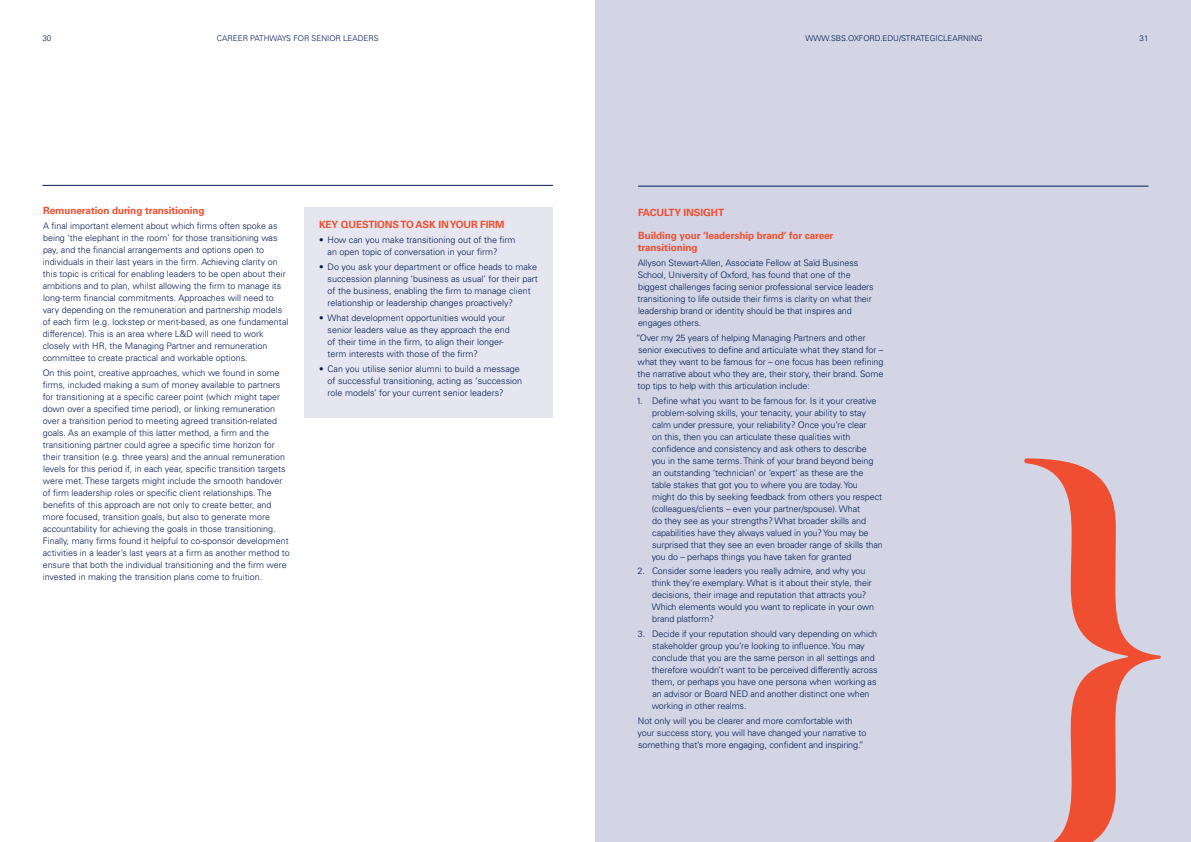
<style>
.page{position:relative;width:1191px;height:842px;background:#fff}
.page>*{position:absolute;margin:0;border:0;box-sizing:border-box;transform-origin:0 0}
.t1{font:700 10px/12px "Univers LT Std";letter-spacing:-.01em;color:#f04e30}
.t2{font:300 9px/12px "Univers LT Std";color:#001c54}
.t3{font:300 8px "Univers LT Std";color:#001c54}
</style>
<div class="page">
<hr style="left:43px;top:185px;width:510px;height:1px;background:#001c54">
<div style="left:595px;top:0;width:596px;height:842px;background:#d3d5e4"></div>
<hr style="left:638px;top:186px;width:510px;height:1px;background:#001c54">
<div style="left:305px;top:207px;width:248px;height:211px;background:#e5e6ef"></div>
<svg style="left:1024px;top:458px;width:136px;height:384px"></svg>
<p class="t3" style="left:43px;top:34px;width:10px">30</p>
<p class="t3" style="left:217px;top:34px;width:163px">CAREER PATHWAYS FOR SENIOR LEADERS</p>
<p class="t3" style="left:805px;top:34px;width:179px">WWW.SBS.OXFORD.EDU/STRATEGICLEARNING</p>
<p class="t3" style="left:1139px;top:34px;width:10px">31</p>
<p class="t1" style="left:43px;top:205px;width:163px">Remuneration during transitioning</p>
<p class="t2" style="left:43px;top:220px;width:247px">A final important element about which firms often spoke as being ‘the elephant in the room’ for those transitioning was pay, and the financial arrangements and options open to individuals in their last years in the firm. Achieving clarity on this topic is critical for enabling leaders to be open about their ambitions and to plan, whilst allowing the firm to manage its long-term financial commitments. Approaches will need to vary depending on the remuneration and partnership models of each firm (e.g. lockstep or merit-based, as one fundamental difference). This is an area where L&amp;D will need to work closely with HR, the Managing Partner and remuneration committee to create practical and workable options.</p>
<p class="t2" style="left:43px;top:367px;width:248px">On this point, creative approaches, which we found in some firms, included making a sum of money available to partners for transitioning at a specific career point (which might taper down over a specified time period), or linking remuneration over a transition period to meeting agreed transition-related goals. As an example of this latter method, a firm and the transitioning partner could agree a specific time horizon for their transition (e.g. three years) and the annual remuneration levels for this period if, in each year, specific transition targets were met. These targets might include the smooth handover of firm leadership roles or specific client relationships. The benefits of this approach are not only to create better, and more focused, transition goals, but also to generate more accountability for achieving the goals in those transitioning.<br>Finally, many firms found it helpful to co-sponsor development activities in a leader’s last years at a firm as another method to ensure that both the individual transitioning and the firm were invested in making the transition plans come to fruition.</p>
<p class="t1" style="left:319px;top:219px;width:187px">KEY QUESTIONS TO ASK IN YOUR FIRM</p>
<p class="t2" style="left:327px;top:234px;width:190px;text-indent:-9px">• How can you make transitioning out of the firm an open topic of conversation in your firm?</p>
<p class="t2" style="left:327px;top:261px;width:212px;text-indent:-9px">• Do you ask your department or office heads to make succession planning ‘business as usual’ for their part of the business, enabling the firm to manage client relationship or leadership changes proactively?</p>
<p class="t2" style="left:327px;top:312px;width:184px;text-indent:-9px">• What development opportunities would your senior leaders value as they approach the end of their time in the firm, to align their longer&shy;term interests with those of the firm?</p>
<p class="t2" style="left:327px;top:362px;width:196px;text-indent:-9px">• Can you utilise senior alumni to build a message of successful transitioning, acting as ‘succession role models’ for your current senior leaders?</p>
<p class="t1" style="left:638px;top:206px;width:87px">FACULTY INSIGHT</p>
<p class="t1" style="left:638px;top:230px;width:197px">Building your ‘leadership brand’ for career transitioning</p>
<p class="t2" style="left:637px;top:257px;width:238px">Allyson Stewart-Allen, Associate Fellow at Saïd Business School, University of Oxford, has found that one of the biggest challenges facing senior professional service leaders transitioning to life outside their firms is clarity on what their leadership brand or identity should be that inspires and engages others.</p>
<p class="t2" style="left:635px;top:331px;width:249px">“Over my 25 years of helping Managing Partners and other senior executives to define and articulate what they stand for – what they want to be famous for – one focus has been refining the narrative about who they are, their story, their brand. Some top tips to help with this articulation include:</p>
<p class="t2" style="left:651px;top:394px;width:233px;text-indent:-15px">1. Define what you want to be famous for. Is it your creative problem-solving skills, your tenacity, your ability to stay calm under pressure, your reliability? Once you’re clear<br>on this, then you can articulate these qualities with confidence and consistency and ask others to describe<br>you in the same terms. Think of your brand beyond being an outstanding ‘technician’ or ‘expert’ as these are the table stakes that got you to where you are today. You<br>might do this by seeking feedback from others you respect (colleagues/clients – even your partner/spouse). What<br>do they see as your strengths? What broader skills and capabilities have they always valued in you? You may be surprised that they see an even broader range of skills than you do – perhaps things you have taken for granted</p>
<p class="t2" style="left:652px;top:565px;width:224px;text-indent:-14px">2. Consider some leaders you really admire, and why you think they’re exemplary. What is it about their style, their decisions, their image and reputation that attracts you?<br>Which elements would you want to replicate in your own brand platform?</p>
<p class="t2" style="left:652px;top:628px;width:227px;text-indent:-14px">3. Decide if your reputation should vary depending on which stakeholder group you’re looking to influence. You may conclude that you are the same person in all settings and therefore wouldn’t want to be perceived differently across them, or perhaps you have one persona when working as an advisor or Board NED and another distinct one when working in other realms.</p>
<p class="t2" style="left:637px;top:715px;width:230px">Not only will you be clearer and more comfortable with your success story, you will have changed your narrative to something that’s more engaging, confident and inspiring.”</p>
</div>
